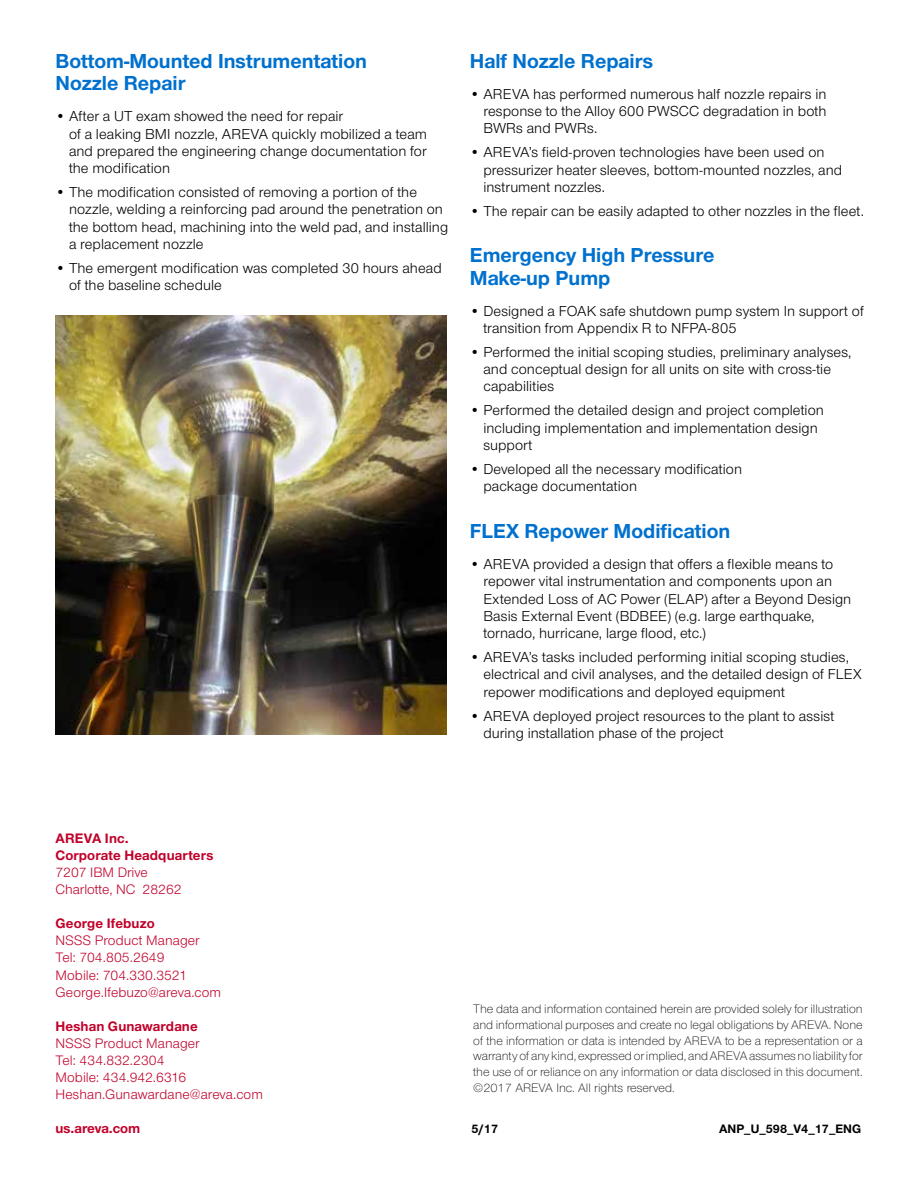
<style>
.page{position:relative;width:918px;height:1188px;background:#fff}
.page>*{position:absolute;margin:0;border:0;box-sizing:border-box;transform-origin:0 0}
.t1{font:700 21px/22.5px "Nimbus AREVA";color:#0071ce}
.t2{font:15px/17.2px "Nimbus AREVA";letter-spacing:.005em;color:#000}
.t3{font:14.25px/17.1px "Nimbus AREVA";letter-spacing:.005em;color:#c1002a}
.t4{font:700 14.25px/17.1px "Nimbus AREVA";letter-spacing:.01em;color:#c1002a}
.t5{font:300 12.75px/15.8px "Nimbus AREVA";color:#000;text-align:justify}
.t6{font:700 12.75px "Nimbus AREVA";color:#000}
</style>
<div class="page">
<img style="left:55px;top:315px;width:392px;height:419px">
<h1 class="t1" style="left:56px;top:50px;width:313px">Bottom-Mounted Instrumentation<br>Nozzle Repair</h1>
<p class="t2" style="left:69px;top:108px;width:360px;text-indent:-14px">• After a UT exam showed the need for repair<br>of a leaking BMI nozzle, AREVA quickly mobilized a team and prepared the engineering change documentation for the modification</p>
<p class="t2" style="left:69px;top:184px;width:381px;text-indent:-14px">• The modification consisted of removing a portion of the nozzle, welding a reinforcing pad around the penetration on the bottom head, machining into the weld pad, and installing a replacement nozzle</p>
<p class="t2" style="left:69px;top:259px;width:374px;text-indent:-14px">• The emergent modification was completed 30 hours ahead of the baseline schedule</p>
<h1 class="t1" style="left:470px;top:50px;width:185px">Half Nozzle Repairs</h1>
<p class="t2" style="left:483px;top:85px;width:345px;text-align:justify;text-indent:-14px">• AREVA has performed numerous half nozzle repairs in response to the Alloy 600 PWSCC degradation in both BWRs and PWRs.</p>
<p class="t2" style="left:483px;top:144px;width:360px;text-indent:-14px">• AREVA’s field-proven technologies have been used on pressurizer heater sleeves, bottom-mounted nozzles, and instrument nozzles.</p>
<p class="t2" style="left:470px;top:202px;width:396px">• The repair can be easily adapted to other nozzles in the fleet.</p>
<h1 class="t1" style="left:470px;top:244px;width:246px">Emergency High Pressure<br>Make-up Pump</h1>
<p class="t2" style="left:483px;top:302px;width:382px;text-indent:-14px">• Designed a FOAK safe shutdown pump system In support of transition from Appendix R to NFPA-805</p>
<p class="t2" style="left:483px;top:343px;width:370px;text-indent:-14px">• Performed the initial scoping studies, preliminary analyses, and conceptual design for all units on site with cross-tie capabilities</p>
<p class="t2" style="left:483px;top:402px;width:342px;text-indent:-14px">• Performed the detailed design and project completion including implementation and implementation design support</p>
<p class="t2" style="left:483px;top:460px;width:260px;text-indent:-14px">• Developed all the necessary modification package documentation</p>
<h1 class="t1" style="left:470px;top:520px;width:262px">FLEX Repower Modification</h1>
<p class="t2" style="left:483px;top:556px;width:369px;text-indent:-14px">• AREVA provided a design that offers a flexible means to repower vital instrumentation and components upon an Extended Loss of AC Power (ELAP) after a Beyond Design Basis External Event (BDBEE) (e.g. large earthquake, tornado, hurricane, large flood, etc.)</p>
<p class="t2" style="left:483px;top:649px;width:380px;text-indent:-14px">• AREVA’s tasks included performing initial scoping studies, electrical and civil analyses, and the detailed design of FLEX repower modifications and deployed equipment</p>
<p class="t2" style="left:483px;top:707px;width:353px;text-indent:-14px">• AREVA deployed project resources to the plant to assist during installation phase of the project</p>
<p class="t4" style="left:56px;top:829px;width:159px">AREVA Inc.<br>Corporate Headquarters</p>
<p class="t3" style="left:56px;top:864px;width:128px">7207 IBM Drive<br>Charlotte, NC 28262</p>
<p class="t4" style="left:56px;top:915px;width:101px">George Ifebuzo</p>
<p class="t3" style="left:56px;top:932px;width:167px">NSSS Product Manager<br>Tel: 704.805.2649<br>Mobile: 704.330.3521<br>George.Ifebuzo@areva.com</p>
<p class="t4" style="left:56px;top:1018px;width:144px">Heshan Gunawardane</p>
<p class="t3" style="left:56px;top:1035px;width:209px">NSSS Product Manager<br>Tel: 434.832.2304<br>Mobile: 434.942.6316<br>Heshan.Gunawardane@areva.com</p>
<p class="t4" style="left:56px;top:1120px;width:86px">us.areva.com</p>
<p class="t5" style="left:473px;top:1001px;width:391px">The data and information contained herein are provided solely for illustration and informational purposes and create no legal obligations by AREVA. None of the information or data is intended by AREVA to be a representation or a warranty of any kind, expressed or implied, and AREVA assumes no liability for the use of or reliance on any information or data disclosed in this document. ©2017 AREVA Inc. All rights reserved.</p>
<p class="t6" style="left:471px;top:1122px;width:28px">5/17</p>
<p class="t6" style="left:719px;top:1122px;width:143px">ANP_U_598_V4_17_ENG</p>
</div>
